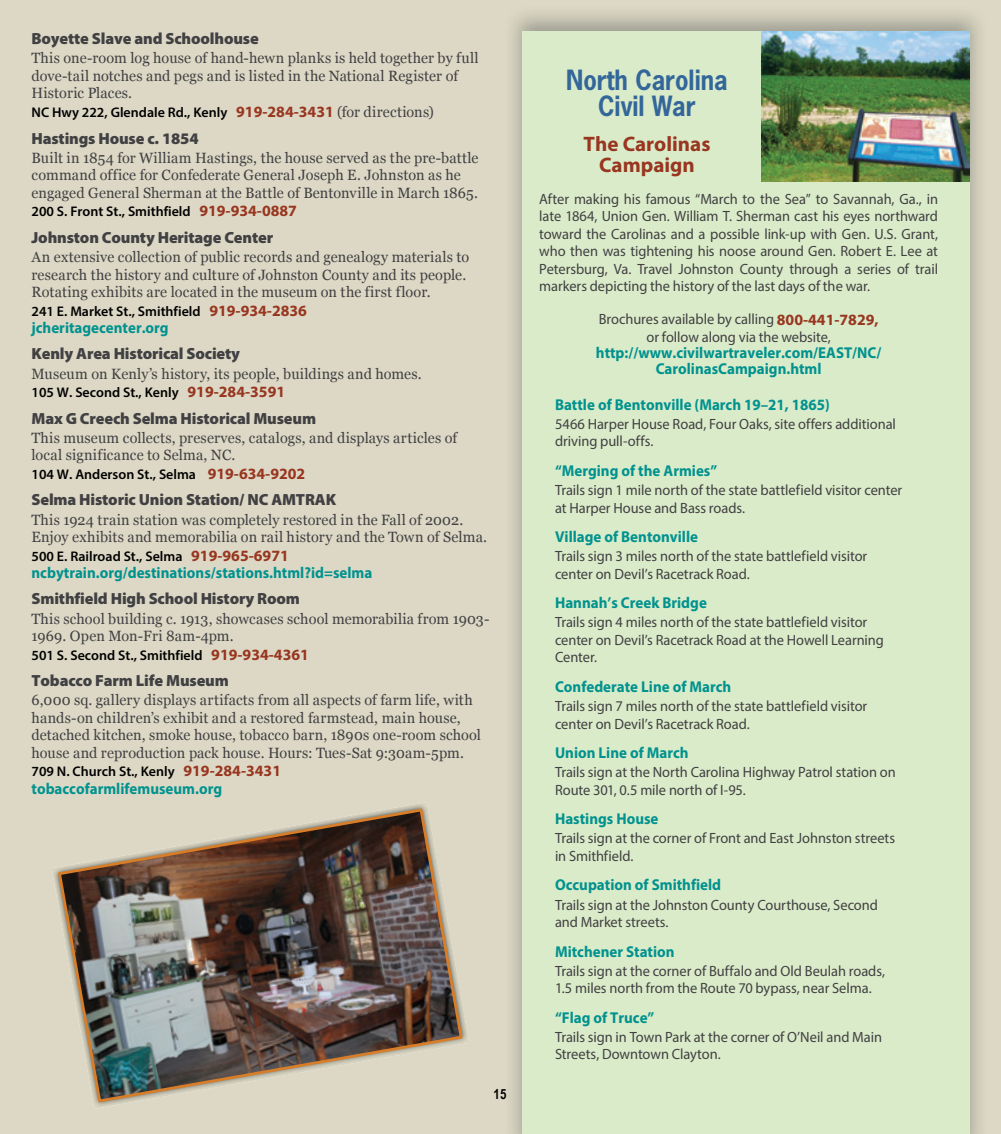
<style>
.page{position:relative;width:1001px;height:1134px;background:#fff}
.page>*{position:absolute;margin:0;border:0;box-sizing:border-box;transform-origin:0 0}
.t1{font:700 26.25px/26.1px "News Gothic Std";color:#33679a;text-align:center;scale:.9 1}
.t2{font:700 21px/20.8px "Myriad Pro";color:#983620;text-align:center}
.t3{font:900 16.1px "Myriad Pro";letter-spacing:-.01em;color:#414042}
.t4{font:700 15.75px/15.8px "Myriad Pro";color:#00928f;text-align:center;scale:.95 1}
.t5{font:14.88px/17.5px "Myriad Pro";letter-spacing:-.005em;color:#414042}
.t6{font:14.88px/17.5px "Georgia";letter-spacing:.01em;color:#414042}
.t7{font:600 14px "Myriad Pro";color:#000}
.t8{font:700 14px "Arial Narrow";color:#000}
.s1{font-weight:700;font-size:15.75px;color:#983620}
.s2{font-family:"Georgia";font-weight:400;font-size:14.88px;color:#414042}
</style>
<div class="page">
<div style="left:0;top:0;width:1000px;height:1134px;background:#dcd8c5"></div>
<img style="left:504px;top:6px;width:482px;height:1128px">
<div style="left:522px;top:32px;width:447px;height:1102px;background:#daebc9"></div>
<img style="left:761px;top:32px;width:208px;height:149px">
<div style="left:52px;top:802px;width:417px;height:307px;background:#dcd8c5"></div>
<img style="left:56px;top:807px;width:408px;height:297px">
<p class="t3" style="left:32px;top:29px;width:229px">Boyette Slave and Schoolhouse</p>
<p class="t6" style="left:32px;top:49px;width:448px">This one-room log house of hand-hewn planks is held together by full dove-tail notches and pegs and is listed in the National Register of<br>Historic Places.</p>
<p class="t7" style="left:32px;top:103px;width:404px">NC Hwy 222, Glendale Rd., Kenly <span class="s1">919-284-3431</span> <span class="s2">(for directions)</span></p>
<p class="t3" style="left:32px;top:129px;width:169px">Hastings House c. 1854</p>
<p class="t6" style="left:32px;top:149px;width:448px">Built in 1854 for William Hastings, the house served as the pre-battle command office for Confederate General Joseph E. Johnston as he engaged General Sherman at the Battle of Bentonville in March 1865.</p>
<p class="t7" style="left:32px;top:203px;width:267px">200 S. Front St., Smithfield <span class="s1">919-934-0887</span></p>
<p class="t3" style="left:32px;top:228px;width:243px">Johnston County Heritage Center</p>
<p class="t6" style="left:32px;top:249px;width:439px">An extensive collection of public records and genealogy materials to research the history and culture of Johnston County and its people.<br>Rotating exhibits are located in the museum on the first floor.</p>
<p class="t7" style="left:32px;top:302px;width:277px">241 E. Market St., Smithfield <span class="s1">919-934-2836</span></p>
<p class="t4" style="left:32px;top:319px;width:146px">jcheritagecenter.org</p>
<p class="t3" style="left:32px;top:345px;width:210px">Kenly Area Historical Society</p>
<p class="t6" style="left:32px;top:365px;width:391px">Museum on Kenly’s history, its people, buildings and homes.</p>
<p class="t7" style="left:32px;top:383px;width:255px">105 W. Second St., Kenly <span class="s1">919-284-3591</span></p>
<p class="t3" style="left:32px;top:409px;width:286px">Max G Creech Selma Historical Museum</p>
<p class="t6" style="left:32px;top:429px;width:427px">This museum collects, preserves, catalogs, and displays articles of local significance to Selma, NC.</p>
<p class="t7" style="left:32px;top:465px;width:275px">104 W. Anderson St., Selma <span class="s1">919-634-9202</span></p>
<p class="t3" style="left:32px;top:491px;width:306px">Selma Historic Union Station/ NC AMTRAK</p>
<p class="t6" style="left:32px;top:511px;width:457px">This 1924 train station was completely restored in the Fall of 2002.<br>Enjoy exhibits and memorabilia on rail history and the Town of Selma.</p>
<p class="t7" style="left:32px;top:547px;width:259px">500 E. Railroad St., Selma <span class="s1">919-965-6971</span></p>
<p class="t4" style="left:32px;top:564px;width:360px">ncbytrain.org/destinations/stations.html?id=selma</p>
<p class="t3" style="left:32px;top:590px;width:270px">Smithfield High School History Room</p>
<p class="t6" style="left:32px;top:610px;width:459px">This school building c. 1913, showcases school memorabilia from 1903-<br>1969. Open Mon-Fri 8am-4pm.</p>
<p class="t7" style="left:32px;top:646px;width:279px">501 S. Second St., Smithfield <span class="s1">919-934-4361</span></p>
<p class="t3" style="left:32px;top:671px;width:199px">Tobacco Farm Life Museum</p>
<p class="t6" style="left:32px;top:692px;width:451px">6,000 sq. gallery displays artifacts from all aspects of farm life, with hands-on children’s exhibit and a restored farmstead, main house, detached kitchen, smoke house, tobacco barn, 1890s one-room school house and reproduction pack house. Hours: Tues-Sat 9:30am-5pm.</p>
<p class="t7" style="left:32px;top:763px;width:251px">709 N. Church St., Kenly <span class="s1">919-284-3431</span></p>
<p class="t4" style="left:32px;top:780px;width:202px">tobaccofarmlifemuseum.org</p>
<p class="t8" style="left:493px;top:1083px;width:14px">15</p>
<h1 class="t1" style="left:566px;top:66px;width:181px">North Carolina<br>Civil War</h1>
<h2 class="t2" style="left:583px;top:133px;width:128px">The Carolinas<br>Campaign</h2>
<p class="t5" style="left:539px;top:190px;width:400px;text-align:justify">After making his famous “March to the Sea” to Savannah, Ga., in late 1864, Union Gen. William T. Sherman cast his eyes northward toward the Carolinas and a possible link-up with Gen. U.S. Grant, who then was tightening his noose around Gen. Robert E. Lee at Petersburg, Va. Travel Johnston County through a series of trail markers depicting the history of the last days of the war.</p>
<p class="t5" style="left:598px;top:311px;width:281px;text-align:center">Brochures available by calling <span class="s1">800-441-7829, </span>or follow along via the website,</p>
<p class="t4" style="left:595px;top:344px;width:302px">http://www.civilwartraveler.com/EAST/NC/<br>CarolinasCampaign.html</p>
<p class="t4" style="left:555px;top:396px;width:290px">Battle of Bentonville (March 19–21, 1865)</p>
<p class="t5" style="left:555px;top:415px;width:342px">5466 Harper House Road, Four Oaks, site offers additional driving pull-offs.</p>
<p class="t4" style="left:555px;top:462px;width:172px">“Merging of the Armies”</p>
<p class="t5" style="left:555px;top:481px;width:348px">Trails sign 1 mile north of the state battlefield visitor center at Harper House and Bass roads.</p>
<p class="t4" style="left:555px;top:529px;width:152px">Village of Bentonville</p>
<p class="t5" style="left:555px;top:547px;width:314px">Trails sign 3 miles north of the state battlefield visitor center on Devil’s Racetrack Road.</p>
<p class="t4" style="left:555px;top:595px;width:161px">Hannah’s Creek Bridge</p>
<p class="t5" style="left:555px;top:613px;width:330px">Trails sign 4 miles north of the state battlefield visitor center on Devil’s Racetrack Road at the Howell Learning<br>Center.</p>
<p class="t4" style="left:555px;top:678px;width:187px">Confederate Line of March</p>
<p class="t5" style="left:555px;top:697px;width:314px">Trails sign 7 miles north of the state battlefield visitor center on Devil’s Racetrack Road.</p>
<p class="t4" style="left:555px;top:744px;width:142px">Union Line of March</p>
<p class="t5" style="left:555px;top:763px;width:342px">Trails sign at the North Carolina Highway Patrol station on<br>Route 301, 0.5 mile north of I-95.</p>
<p class="t4" style="left:555px;top:811px;width:110px">Hastings House</p>
<p class="t5" style="left:555px;top:829px;width:341px">Trails sign at the corner of Front and East Johnston streets in Smithfield.</p>
<p class="t4" style="left:555px;top:877px;width:176px">Occupation of Smithfield</p>
<p class="t5" style="left:555px;top:896px;width:324px">Trails sign at the Johnston County Courthouse, Second and Market streets.</p>
<p class="t4" style="left:555px;top:943px;width:127px">Mitchener Station</p>
<p class="t5" style="left:555px;top:962px;width:331px">Trails sign at the corner of Buffalo and Old Beulah roads,<br>1.5 miles north from the Route 70 bypass, near Selma.</p>
<p class="t4" style="left:555px;top:1009px;width:106px">“Flag of Truce”</p>
<p class="t5" style="left:555px;top:1028px;width:328px">Trails sign in Town Park at the corner of O’Neil and Main<br>Streets, Downtown Clayton.</p>
</div>
